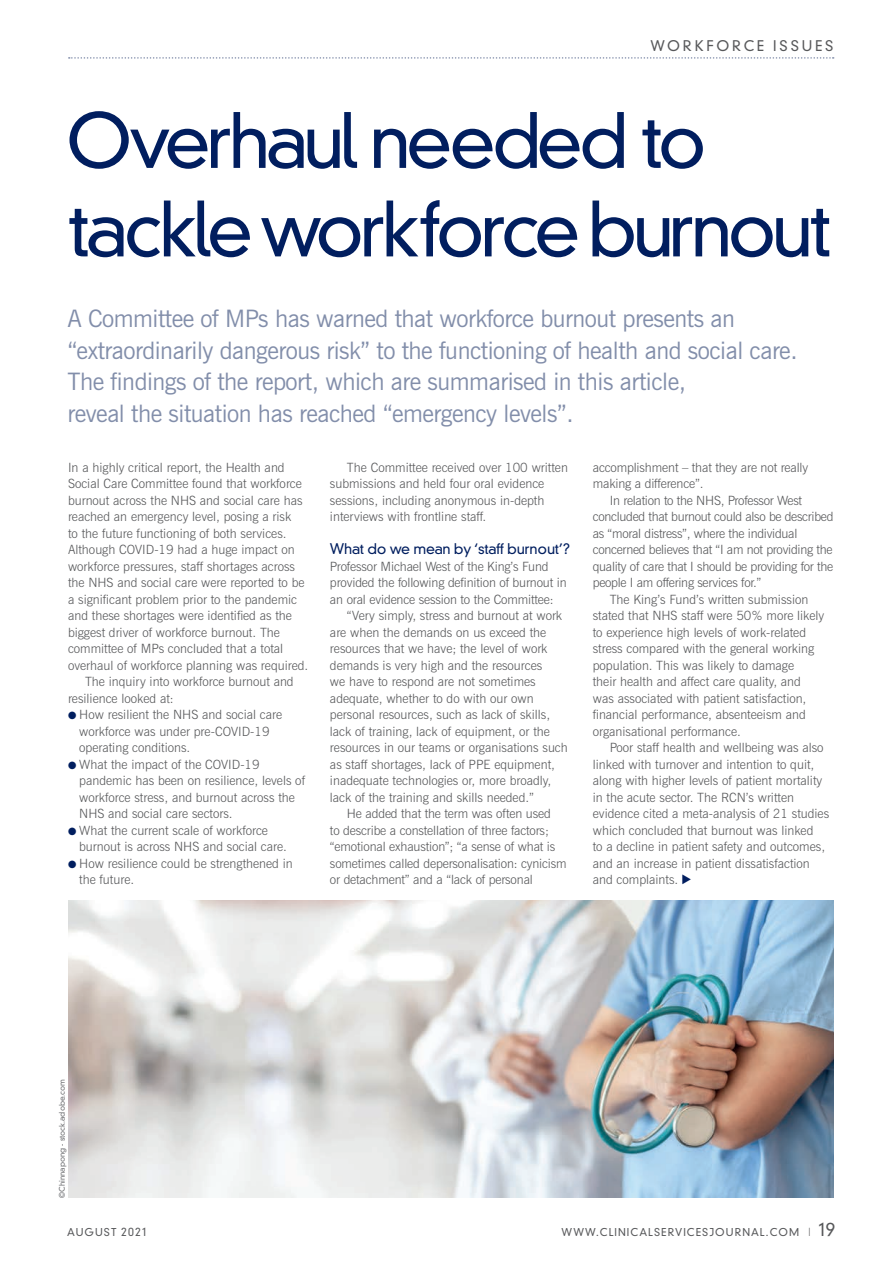
<style>
.page{position:relative;width:893px;height:1263px;background:#fff}
.page>*{position:absolute;margin:0;border:0;box-sizing:border-box;transform-origin:0 0}
._1_CSJ_Feat_Heading{font:300 73.5px/88.5px "DIN Neuzeit Grotesk";letter-spacing:-.065em;color:#011e5f}
._1_CSJ_Feat_Intro{font:24px/31.5px "News Gothic BT";letter-spacing:-.02em;color:#828eaa}
._1_CSJ_Feat_Text_Xhe{font:300 14.25px "DIN Neuzeit Grotesk";letter-spacing:-.02em;color:#011e5f}
.t1{font:300 14.25px "DIN Neuzeit Grotesk";letter-spacing:.195em;color:#57585a}
._1_CSJ_Feat_Text_ind{font:300 12.75px/16.5px "News Gothic BT";color:#57585a}
._1_CSJ_Feat_Text_ful{font:300 12.75px/16.5px "News Gothic BT";color:#57585a}
._1_CSJ_Feat_Text_ind-2{font:300 12.75px/16.5px "News Gothic BT";letter-spacing:-.02em;color:#57585a}
.t2{font:300 10.5px "DIN Neuzeit Grotesk";letter-spacing:.1em;color:#57585a}
._1_CSJ_Feat_Text_Cre{font:300 7.5px "DIN Neuzeit Grotesk";color:#6c6d70}
.s1{color:#011e5f}
.s2{font-size:11.25px}
.s3{font-family:"Gotham";font-size:11.25px}
.s4{font-size:18px}
</style>
<div class="page">
<svg style="left:69px;top:57px;width:765px;height:2px"></svg>
<img style="left:68px;top:900px;width:765px;height:298px">
<p class="t1" style="left:650px;top:37px;width:185px">WORKFORCE ISSUES</p>
<p class="_1_CSJ_Feat_Heading" style="left:66px;top:96px;width:767px">Overhaul needed to tackle workforce burnout</p>
<p class="_1_CSJ_Feat_Intro" style="left:67px;top:303px;width:732px">A Committee of MPs has warned that workforce burnout presents an “extraordinarily dangerous risk” to the functioning of health and social care.<br>The findings of the report, which are summarised in this article,<br>reveal the situation has reached “emergency levels”.</p>
<p class="_1_CSJ_Feat_Text_ful" style="left:68px;top:459px;width:242px">In a highly critical report, the Health and Social Care Committee found that workforce burnout across the NHS and social care has reached an emergency level, posing a risk<br>to the future functioning of both services.<br>Although COVID-19 had a huge impact on workforce pressures, staff shortages across the NHS and social care were reported to be a significant problem prior to the pandemic and these shortages were identified as the biggest driver of workforce burnout. The committee of MPs concluded that a total overhaul of workforce planning was required.</p>
<p class="_1_CSJ_Feat_Text_ind" style="left:68px;top:673px;width:227px;text-indent:17px">The inquiry into workforce burnout and resilience looked at:</p>
<p class="_1_CSJ_Feat_Text_ful" style="left:79px;top:706px;width:204px;text-indent:-11px"><span class="s1">●</span> How resilient the NHS and social care workforce was under pre-COVID-19 operating conditions.</p>
<p class="_1_CSJ_Feat_Text_ful" style="left:79px;top:756px;width:227px;text-indent:-11px"><span class="s1">●</span> What the impact of the COVID-19 pandemic has been on resilience, levels of workforce stress, and burnout across the NHS and social care sectors.</p>
<p class="_1_CSJ_Feat_Text_ful" style="left:79px;top:822px;width:209px;text-indent:-11px"><span class="s1">●</span> What the current scale of workforce burnout is across NHS and social care.</p>
<p class="_1_CSJ_Feat_Text_ful" style="left:79px;top:855px;width:215px;text-indent:-11px"><span class="s1">●</span> How resilience could be strengthened in the future.</p>
<p class="_1_CSJ_Feat_Text_ind" style="left:330px;top:459px;width:240px;text-indent:17px">The Committee received over 100 written submissions and held four oral evidence sessions, including anonymous in-depth interviews with frontline staff.</p>
<p class="_1_CSJ_Feat_Text_Xhe" style="left:330px;top:540px;width:242px">What do we mean by ‘staff burnout’?</p>
<p class="_1_CSJ_Feat_Text_ful" style="left:330px;top:558px;width:238px">Professor Michael West of the King’s Fund provided the following definition of burnout in an oral evidence session to the Committee:</p>
<p class="_1_CSJ_Feat_Text_ind" style="left:330px;top:607px;width:239px;text-indent:17px">“Very simply, stress and burnout at work are when the demands on us exceed the resources that we have; the level of work demands is very high and the resources<br>we have to respond are not sometimes adequate, whether to do with our own personal resources, such as lack of skills, lack of training, lack of equipment, or the resources in our teams or organisations such as staff shortages, lack of PPE equipment, inadequate technologies or, more broadly, lack of the training and skills needed.”</p>
<p class="_1_CSJ_Feat_Text_ind" style="left:330px;top:805px;width:238px;text-indent:17px">He added that the term was often used<br>to describe a constellation of three factors; “emotional exhaustion”; “a sense of what is sometimes called depersonalisation: cynicism or detachment” and a “lack of personal</p>
<p class="_1_CSJ_Feat_Text_ind" style="left:593px;top:459px;width:217px">accomplishment – that they are not really making a difference”.</p>
<p class="_1_CSJ_Feat_Text_ind-2" style="left:593px;top:492px;width:242px;text-indent:17px">In relation to the NHS, Professor West concluded that burnout could also be described as “moral distress”, where the individual concerned believes that “I am not providing the quality of care that I should be providing for the people I am offering services for.”</p>
<p class="_1_CSJ_Feat_Text_ind" style="left:593px;top:591px;width:233px;text-indent:17px">The King’s Fund’s written submission stated that NHS staff were 50% more likely to experience high levels of work-related stress compared with the general working population. This was likely to damage<br>their health and affect care quality, and was associated with patient satisfaction, financial performance, absenteeism and organisational performance.</p>
<p class="_1_CSJ_Feat_Text_ind" style="left:593px;top:739px;width:238px;text-indent:17px">Poor staff health and wellbeing was also linked with turnover and intention to quit, along with higher levels of patient mortality in the acute sector. The RCN’s written evidence cited a meta-analysis of 21 studies which concluded that burnout was linked<br>to a decline in patient safety and outcomes, and an increase in patient dissatisfaction and complaints.</p>
<p class="_1_CSJ_Feat_Text_Cre" style="left:58px;top:1198px;width:120px;rotate:-90deg">©Chinnapong - stock.adobe.com</p>
<p class="t2" style="left:67px;top:1225px;width:81px">AUGUST <span class="s2">2021</span></p>
<p class="t2" style="left:562px;top:1225px;width:275px">WWW.CLINICALSERVICESJOURNAL.COM <span class="s3">l</span> <span class="s4">19</span></p>
</div>
